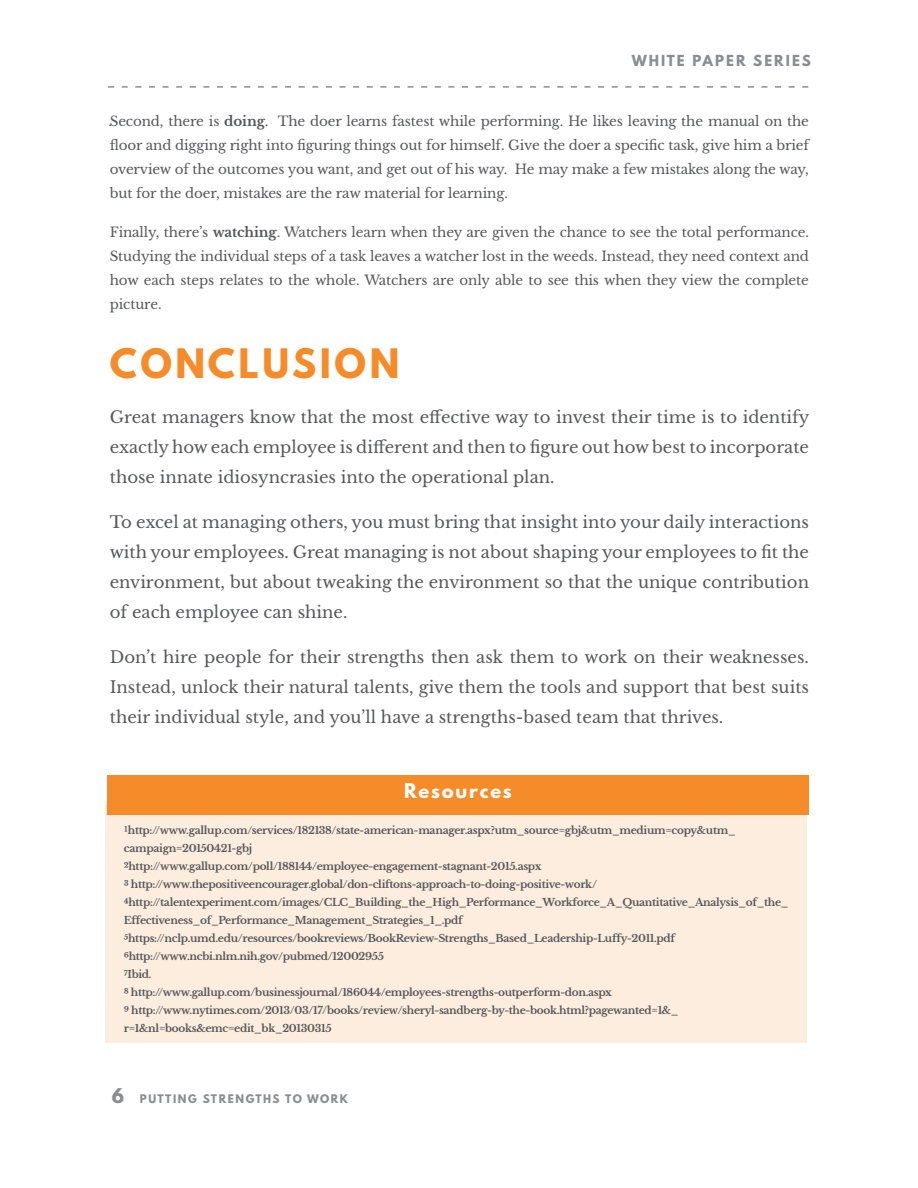
<style>
.page{position:relative;width:918px;height:1188px;background:#fff}
.page>*{position:absolute;margin:0;border:0;box-sizing:border-box;transform-origin:0 0}
.t1{font:700 36px "League Spartan";letter-spacing:.1em;color:#f68b29}
.t2{font:700 18px "League Spartan";letter-spacing:.1em;color:#fff}
.t3{font:16.5px/30px "Libre Baskerville";color:#57585a;text-align:justify}
.t4{font:13.5px/24px "Libre Baskerville";letter-spacing:-.01em;color:#57585a;text-align:justify}
.t5{font:700 13.5px "League Spartan";letter-spacing:.15em;color:#8b8d90}
.t6{font:700 10.5px/18px "Libre Baskerville";letter-spacing:-.03em;color:#57585a}
.t7{font:700 10.5px "League Spartan";letter-spacing:.15em;color:#8b8d90}
.s1{font-weight:700}
.s2{font-size:18px}
</style>
<div class="page">
<svg style="left:108px;top:86px;width:700px;height:2px"></svg>
<div style="left:106px;top:801px;width:701px;height:241px;background:#fdeddf"></div>
<div style="left:108px;top:775px;width:701px;height:40px;background:#f68b29"></div>
<p class="t5" style="left:632px;top:50px;width:181px">WHITE PAPER SERIES</p>
<p class="t4" style="left:110px;top:109px;width:701px">Second, there is <span class="s1">doing</span>. The doer learns fastest while performing. He likes leaving the manual on the floor and digging right into figuring things out for himself. Give the doer a specific task, give him a brief overview of the outcomes you want, and get out of his way. He may make a few mistakes along the way, but for the doer, mistakes are the raw material for learning.</p>
<p class="t4" style="left:110px;top:220px;width:701px">Finally, there’s <span class="s1">watching</span>. Watchers learn when they are given the chance to see the total performance.<br>Studying the individual steps of a task leaves a watcher lost in the weeds. Instead, they need context and how each steps relates to the whole. Watchers are only able to see this when they view the complete picture.</p>
<p class="t1" style="left:110px;top:335px;width:291px">CONCLUSION</p>
<p class="t3" style="left:110px;top:402px;width:701px">Great managers know that the most effective way to invest their time is to identify exactly how each employee is different and then to figure out how best to incorporate those innate idiosyncrasies into the operational plan.</p>
<p class="t3" style="left:110px;top:507px;width:701px">To excel at managing others, you must bring that insight into your daily interactions with your employees. Great managing is not about shaping your employees to fit the environment, but about tweaking the environment so that the unique contribution of each employee can shine.</p>
<p class="t3" style="left:110px;top:642px;width:701px">Don’t hire people for their strengths then ask them to work on their weaknesses.<br>Instead, unlock their natural talents, give them the tools and support that best suits their individual style, and you’ll have a strengths-based team that thrives.</p>
<p class="t4" style="left:109px;top:109px;width:5px">.</p>
<p class="t2" style="left:404px;top:777px;width:109px">Resources</p>
<p class="t6" style="left:124px;top:822px;width:613px"><span class="s2">¹</span>http://www.gallup.com/services/182138/state-american-manager.aspx?utm_source=gbj&amp;utm_medium=copy&amp;utm_ campaign=20150421-gbj</p>
<p class="t6" style="left:124px;top:858px;width:419px"><span class="s2">²</span>http://www.gallup.com/poll/188144/employee-engagement-stagnant-2015.aspx</p>
<p class="t6" style="left:124px;top:876px;width:475px"><span class="s2">³</span> http://www.thepositiveencourager.global/don-cliftons-approach-to-doing-positive-work/</p>
<p class="t6" style="left:124px;top:894px;width:666px"><span class="s2">⁴</span>http://talentexperiment.com/images/CLC_Building_the_High_Performance_Workforce_A_Quantitative_Analysis_of_the_<br>Effectiveness_of_Performance_Management_Strategies_1_.pdf</p>
<p class="t6" style="left:124px;top:930px;width:553px"><span class="s2">⁵</span>https://nclp.umd.edu/resources/bookreviews/BookReview-Strengths_Based_Leadership-Luffy-2011.pdf</p>
<p class="t6" style="left:124px;top:948px;width:262px"><span class="s2">⁶</span>http://www.ncbi.nlm.nih.gov/pubmed/12002955</p>
<p class="t6" style="left:124px;top:966px;width:29px"><span class="s2">⁷</span>Ibid.</p>
<p class="t6" style="left:124px;top:984px;width:490px"><span class="s2">⁸</span> http://www.gallup.com/businessjournal/186044/employees-strengths-outperform-don.aspx</p>
<p class="t6" style="left:124px;top:1002px;width:556px"><span class="s2">⁹</span> http://www.nytimes.com/2013/03/17/books/review/sheryl-sandberg-by-the-book.html?pagewanted=1&amp;_ r=1&amp;nl=books&amp;emc=edit_bk_20130315</p>
<p class="t7" style="left:112px;top:1090px;width:238px"><span class="s2">6</span> PUTTING STRENGTHS TO WORK</p>
</div>
